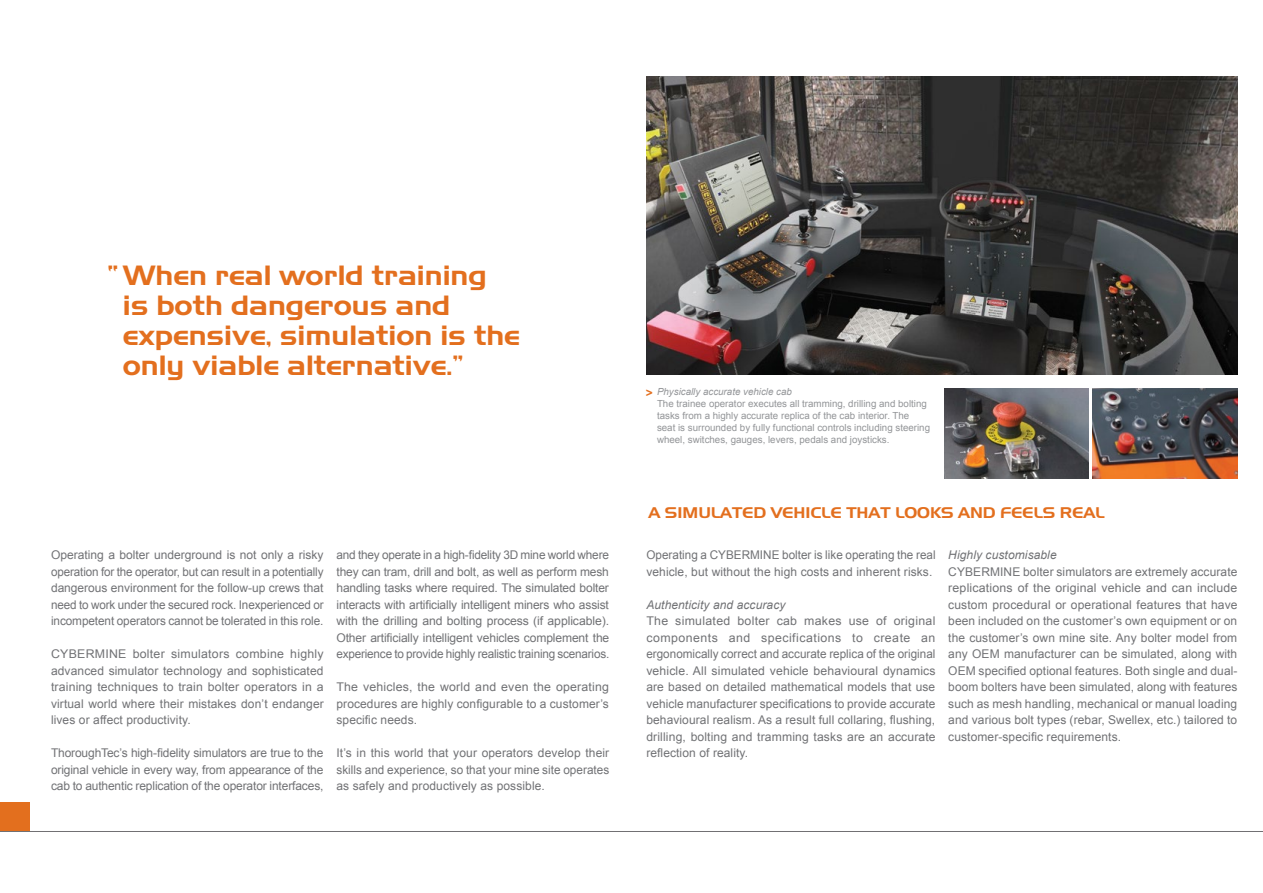
<style>
.page{position:relative;width:1263px;height:893px;background:#fff}
.page>*{position:absolute;margin:0;border:0;box-sizing:border-box;transform-origin:0 0}
.t1{font:27px/30px "Aero Regular SWFTE";color:#e36f1e;scale:1.1 1}
.t2{font:15px "Aero Regular SWFTE";color:#e36f1e;scale:1.1 1}
.t3{font:12px/16.5px "Arial";letter-spacing:.01em;color:#717275;text-align:justify}
.t4{font:italic 12px "Arial";letter-spacing:.01em;color:#717275}
.t5{font:700 12px "Arial";color:#e36f1e}
.t6{font:9.75px/12px "Arial";color:#939598}
.t7{font:italic 9.75px "Arial";color:#939598}
</style>
<div class="page">
<img style="left:646px;top:77px;width:591px;height:297px">
<img style="left:944px;top:388px;width:145px;height:90px">
<img style="left:1093px;top:388px;width:144px;height:90px">
<div style="left:0;top:802px;width:30px;height:30px;background:#e36f1e"></div>
<hr style="left:0;top:831px;width:1263px;height:1px;background:#717073">
<h1 class="t1" style="left:123px;top:260px;width:363px;text-indent:-15px">“When real world training<br>is both dangerous and expensive, simulation is the only viable alternative.”</h1>
<p class="t3" style="left:51px;top:547px;width:274px">Operating a bolter underground is not only a risky operation for the operator, but can result in a potentially dangerous environment for the follow-up crews that need to work under the secured rock. Inexperienced or incompetent operators cannot be tolerated in this role.</p>
<p class="t3" style="left:51px;top:646px;width:274px">CYBERMINE bolter simulators combine highly advanced simulator technology and sophisticated training techniques to train bolter operators in a virtual world where their mistakes don’t endanger lives or affect productivity.</p>
<p class="t3" style="left:51px;top:745px;width:274px">ThoroughTec’s high-fidelity simulators are true to the original vehicle in every way, from appearance of the cab to authentic replication of the operator interfaces,</p>
<p class="t3" style="left:336px;top:547px;width:274px">and they operate in a high-fidelity 3D mine world where they can tram, drill and bolt, as well as perform mesh handling tasks where required. The simulated bolter interacts with artificially intelligent miners who assist with the drilling and bolting process (if applicable).<br>Other artificially intelligent vehicles complement the experience to provide highly realistic training scenarios.</p>
<p class="t3" style="left:336px;top:679px;width:274px">The vehicles, the world and even the operating procedures are highly configurable to a customer’s specific needs.</p>
<p class="t3" style="left:336px;top:745px;width:274px">It’s in this world that your operators develop their skills and experience, so that your mine site operates as safely and productively as possible.</p>
<p class="t7" style="left:657px;top:386px;width:136px">Physically accurate vehicle cab</p>
<p class="t6" style="left:657px;top:398px;width:275px">The trainee operator executes all tramming, drilling and bolting tasks from a highly accurate replica of the cab interior. The seat is surrounded by fully functional controls including steering wheel, switches, gauges, levers, pedals and joysticks.</p>
<p class="t5" style="left:646px;top:385px;width:9px">&gt;</p>
<p class="t2" style="left:648px;top:503px;width:416px">A SIMULATED VEHICLE THAT LOOKS AND FEELS REAL</p>
<p class="t3" style="left:646px;top:547px;width:291px">Operating a CYBERMINE bolter is like operating the real vehicle, but without the high costs and inherent risks.</p>
<p class="t4" style="left:646px;top:597px;width:141px">Authenticity and accuracy</p>
<p class="t3" style="left:646px;top:613px;width:291px">The simulated bolter cab makes use of original components and specifications to create an ergonomically correct and accurate replica of the original vehicle. All simulated vehicle behavioural dynamics are based on detailed mathematical models that use vehicle manufacturer specifications to provide accurate behavioural realism. As a result full collaring, flushing, drilling, bolting and tramming tasks are an accurate reflection of reality.</p>
<p class="t4" style="left:948px;top:547px;width:110px">Highly customisable</p>
<p class="t3" style="left:948px;top:564px;width:291px">CYBERMINE bolter simulators are extremely accurate replications of the original vehicle and can include custom procedural or operational features that have been included on the customer’s own equipment or on the customer’s own mine site. Any bolter model from any OEM manufacturer can be simulated, along with OEM specified optional features. Both single and dual&shy;boom bolters have been simulated, along with features such as mesh handling, mechanical or manual loading and various bolt types (rebar, Swellex, etc.) tailored to customer-specific requirements.</p>
</div>
